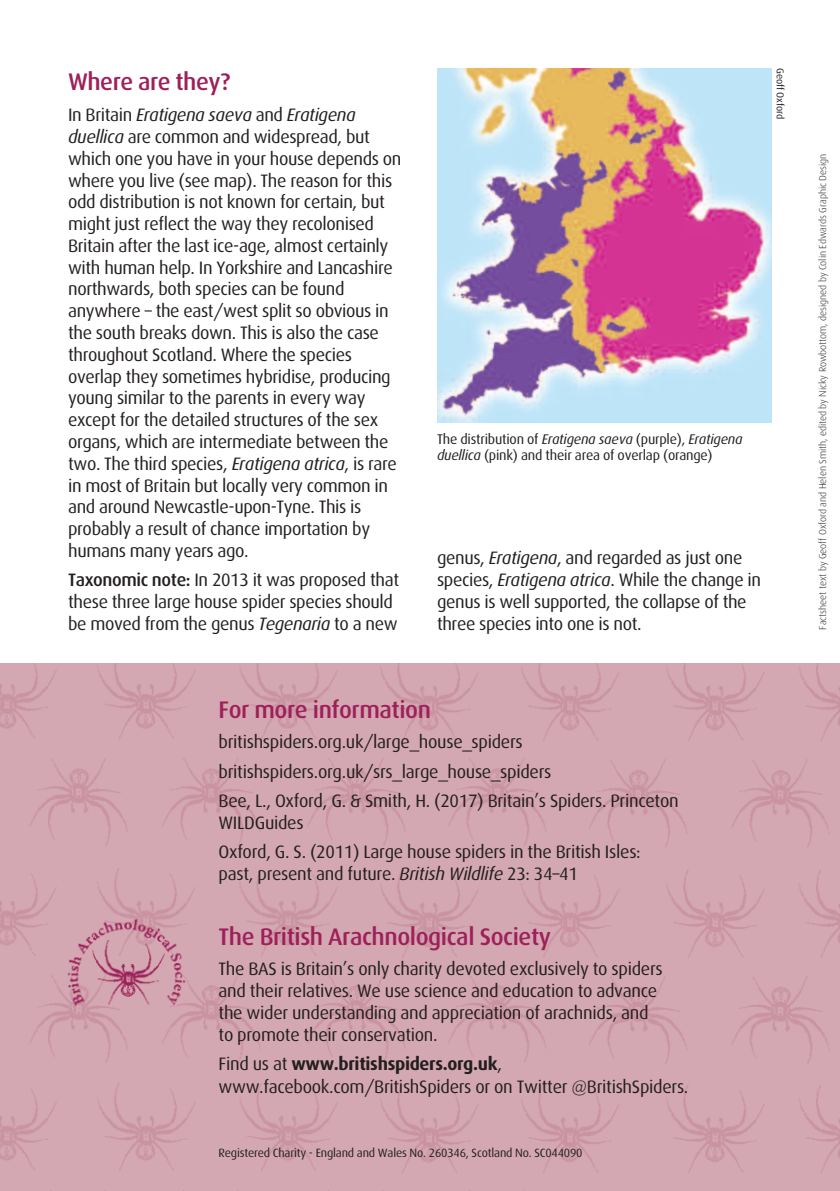
<style>
.page{position:relative;width:840px;height:1191px;background:#fff}
.page>*{position:absolute;margin:0;border:0;box-sizing:border-box;transform-origin:0 0}
.t1{font:500 24px "Dax";letter-spacing:-.02em;color:#9e205a}
.t2{font:18px/21.8px "Dax";letter-spacing:-.02em;color:#231f20}
.t3{font:14px/16px "Dax";letter-spacing:-.015em;color:#231f20}
.t4{font:12px "Dax";letter-spacing:-.015em;color:#231f20}
.t5{font:300 10px "Dax";letter-spacing:-.005em;color:#231f20}
.t6{font:10px "Dax";letter-spacing:-.015em;color:#231f20}
.s1{font-style:italic}
.s2{font-weight:500}
.s3{font-weight:700}
</style>
<div class="page">
<img style="left:0;top:663px;width:839px;height:528px">
<img style="left:65px;top:917px;width:123px;height:95px">
<img style="left:437px;top:68px;width:334px;height:355px">
<h1 class="t1" style="left:68px;top:68px;width:163px">Where are they?</h1>
<p class="t2" style="left:68px;top:104px;width:335px">In Britain <span class="s1">Eratigena saeva</span> and <span class="s1">Eratigena duellica</span> are common and widespread, but which one you have in your house depends on where you live (see map). The reason for this odd distribution is not known for certain, but might just reflect the way they recolonised Britain after the last ice-age, almost certainly with human help. In Yorkshire and Lancashire northwards, both species can be found anywhere – the east/west split so obvious in the south breaks down. This is also the case throughout Scotland. Where the species overlap they sometimes hybridise, producing young similar to the parents in every way except for the detailed structures of the sex organs, which are intermediate between the two. The third species, <span class="s1">Eratigena atrica</span>, is rare in most of Britain but locally very common in and around Newcastle-upon-Tyne. This is probably a result of chance importation by humans many years ago.</p>
<p class="t2" style="left:68px;top:569px;width:332px"><span class="s2">Taxonomic note:</span> In 2013 it was proposed that these three large house spider species should be moved from the genus <span class="s1">Tegenaria</span> to a new</p>
<p class="t6" style="left:785px;top:68px;width:52px;rotate:90deg">Geoff Oxford</p>
<p class="t3" style="left:437px;top:432px;width:307px">The distribution of <span class="s1">Eratigena saeva</span> (purple), <span class="s1">Eratigena duellica</span> (pink) and their area of overlap (orange)</p>
<p class="t2" style="left:437px;top:546px;width:325px">genus, <span class="s1">Eratigena</span>, and regarded as just one species, <span class="s1">Eratigena atrica</span>. While the change in genus is well supported, the collapse of the three species into one is not.</p>
<h1 class="t1" style="left:218px;top:696px;width:214px">For more information</h1>
<p class="t2" style="left:218px;top:727px;width:461px;line-height:29.4px">britishspiders.org.uk/large_house_spiders britishspiders.org.uk/srs_large_house_spiders<br>Bee, L., Oxford, G. &amp; Smith, H. (2017) Britain’s Spiders. Princeton</p>
<p class="t2" style="left:218px;top:808px;width:423px;line-height:29.4px">WILDGuides<br>Oxford, G. S. (2011) Large house spiders in the British Isles:</p>
<p class="t2" style="left:218px;top:863px;width:361px">past, present and future. <span class="s1">British Wildlife</span> 23: 34–41</p>
<h1 class="t1" style="left:218px;top:923px;width:334px">The British Arachnological Society</h1>
<p class="t2" style="left:218px;top:958px;width:445px">The BAS is Britain’s only charity devoted exclusively to spiders and their relatives. We use science and education to advance the wider understanding and appreciation of arachnids, and to promote their conservation.</p>
<p class="t2" style="left:218px;top:1052px;width:471px;line-height:22.6px">Find us at <span class="s3">www.britishspiders.org.uk</span>, www.facebook.com/BritishSpiders or on Twitter @BritishSpiders.</p>
<p class="t4" style="left:218px;top:1145px;width:365px">Registered Charity - England and Wales No. 260346, Scotland No. SC044090</p>
<p class="t5" style="left:816px;top:629px;width:477px;rotate:-90deg">Factsheet text by Geoff Oxford and Helen Smith, edited by Nicky Rowbottom, designed by Colin Edwards Graphic Design</p>
</div>
